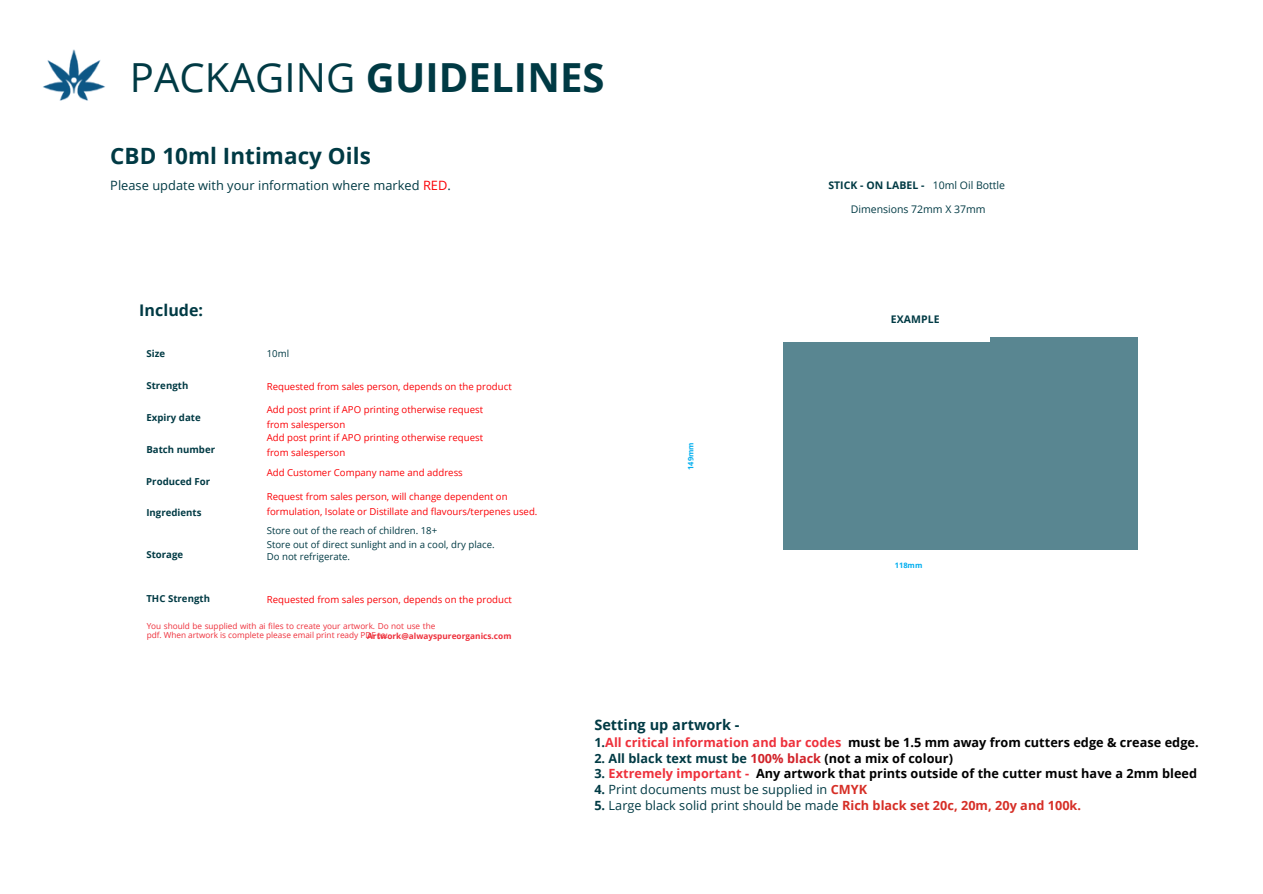
<style>
.page{position:relative;width:1263px;height:894px;background:#fff}
.page>*{position:absolute;margin:0;border:0;box-sizing:border-box;transform-origin:0 0}
.t1{font:700 40.05px "Open Sans";letter-spacing:.005em;color:#003a44}
.t2{font:700 22.5px "Open Sans";letter-spacing:.005em;color:#003a44}
.t3{font:700 16.05px "Open Sans";letter-spacing:.005em;color:#003a44}
.t4{font:700 14.55px "Open Sans";letter-spacing:.005em;color:#003a44}
.t5{font:700 12.75px "Open Sans";letter-spacing:.005em;color:#000}
.t6{font:12.75px "Open Sans";letter-spacing:.005em;color:#003a44}
.t7{font:700 12.75px "Open Sans";letter-spacing:.005em;color:#003a44}
.t8{font:10.5px "Open Sans";color:#003a44}
.t9{font:700 10.5px "Open Sans";letter-spacing:.005em;color:#003a44}
.t10{font:9.6px "Open Sans";color:#fb0207}
.t11{font:9.6px "Open Sans";color:#003a44}
.t12{font:700 9.6px "Open Sans";letter-spacing:.005em;color:#003a44}
.t13{font:8.25px/9px "Open Sans";color:#ee313c}
.t14{font:700 8.25px "Open Sans";letter-spacing:.005em;color:#ee313c}
.t15{font:700 7.5px "Open Sans";letter-spacing:.005em;color:#00aeef}
.s1{font-weight:400}
.s2{color:#fb0207}
.s3{color:#003a44}
.s4{color:#ee313c}
.s5{color:#d2232a}
.s6{color:#000}
.s7{font-weight:700}
.s8{font-weight:700;color:#d62e26}
</style>
<div class="page">
<div style="left:990px;top:337px;width:148px;height:212px;background:#598691"></div>
<img style="left:43px;top:49px;width:62px;height:52px">
<div style="left:783px;top:342px;width:267px;height:207px;background:#598691"></div>
<p class="t1" style="left:130px;top:50px;width:476px"><span class="s1">PACKAGING</span> GUIDELINES</p>
<p class="t2" style="left:110px;top:139px;width:262px">CBD 10ml Intimacy Oils</p>
<p class="t6" style="left:110px;top:176px;width:342px">Please update with your information where marked <span class="s2">RED</span>.</p>
<p class="t3" style="left:139px;top:299px;width:66px">Include:</p>
<p class="t12" style="left:146px;top:347px;width:20px">Size</p>
<p class="t12" style="left:146px;top:379px;width:43px">Strength</p>
<p class="t12" style="left:146px;top:410px;width:56px">Expiry date</p>
<p class="t12" style="left:146px;top:442px;width:70px">Batch number</p>
<p class="t12" style="left:146px;top:474px;width:65px">Produced For</p>
<p class="t12" style="left:146px;top:506px;width:57px">Ingredients</p>
<p class="t12" style="left:146px;top:547px;width:38px">Storage</p>
<p class="t12" style="left:146px;top:592px;width:65px">THC Strength</p>
<p class="t11" style="left:267px;top:347px;width:24px">10ml</p>
<p class="t10" style="left:267px;top:379px;width:247px">Requested from sales person, depends on the product</p>
<p class="t10" style="left:267px;top:403px;width:218px">Add post print if APO printing otherwise request</p>
<p class="t10" style="left:267px;top:417px;width:80px">from salesperson</p>
<p class="t10" style="left:267px;top:431px;width:218px">Add post print if APO printing otherwise request</p>
<p class="t10" style="left:267px;top:445px;width:80px">from salesperson</p>
<p class="t10" style="left:267px;top:466px;width:198px">Add Customer Company name and address</p>
<p class="t10" style="left:267px;top:489px;width:242px">Request from sales person, will change dependent on</p>
<p class="t10" style="left:267px;top:504px;width:272px">formulation, Isolate or Distillate and flavours/terpenes used.</p>
<p class="t11" style="left:267px;top:523px;width:172px">Store out of the reach of children. 18+</p>
<p class="t11" style="left:267px;top:538px;width:229px">Store out of direct sunlight and in a cool, dry place.</p>
<p class="t11" style="left:267px;top:549px;width:85px">Do not refrigerate.</p>
<p class="t10" style="left:267px;top:593px;width:247px">Requested from sales person, depends on the product</p>
<p class="t13" style="left:147px;top:621px;width:290px">You should be supplied with ai files to create your artwork. Do not use the pdf. When artwork is complete please email print ready PDF to:</p>
<p class="t14" style="left:367px;top:630px;width:146px">Artwork@alwayspureorganics.com</p>
<p class="t8" style="left:933px;top:177px;width:74px">10ml Oil Bottle</p>
<p class="t8" style="left:851px;top:202px;width:136px">Dimensions 72mm X 37mm</p>
<p class="t9" style="left:828px;top:177px;width:98px">STICK - ON LABEL -</p>
<p class="t15" style="left:686px;top:470px;width:29px;rotate:-90deg">149mm</p>
<p class="t9" style="left:891px;top:312px;width:50px">EXAMPLE</p>
<p class="t15" style="left:895px;top:559px;width:29px">118mm</p>
<p class="t4" style="left:594px;top:714px;width:147px">Setting up artwork -</p>
<p class="t5" style="left:594px;top:732px;width:606px"><span class="s3">1.</span><span class="s4">All critical information and bar codes</span> must be 1.5 mm away from cutters edge &amp; crease edge.</p>
<p class="t7" style="left:594px;top:748px;width:360px">2. All black text must be <span class="s5">100% black</span> <span class="s6">(not a mix of colour)</span></p>
<p class="t5" style="left:594px;top:764px;width:604px"><span class="s3">3.</span> <span class="s4">Extremely important -</span> Any artwork that prints outside of the cutter must have a 2mm bleed</p>
<p class="t6" style="left:594px;top:780px;width:274px"><span class="s7">4.</span> Print documents must be supplied in <span class="s8">CMYK</span></p>
<p class="t6" style="left:594px;top:796px;width:488px"><span class="s7">5.</span> Large black solid print should be made <span class="s8">Rich black set 20c, 20m, 20y and 100k.</span></p>
</div>
